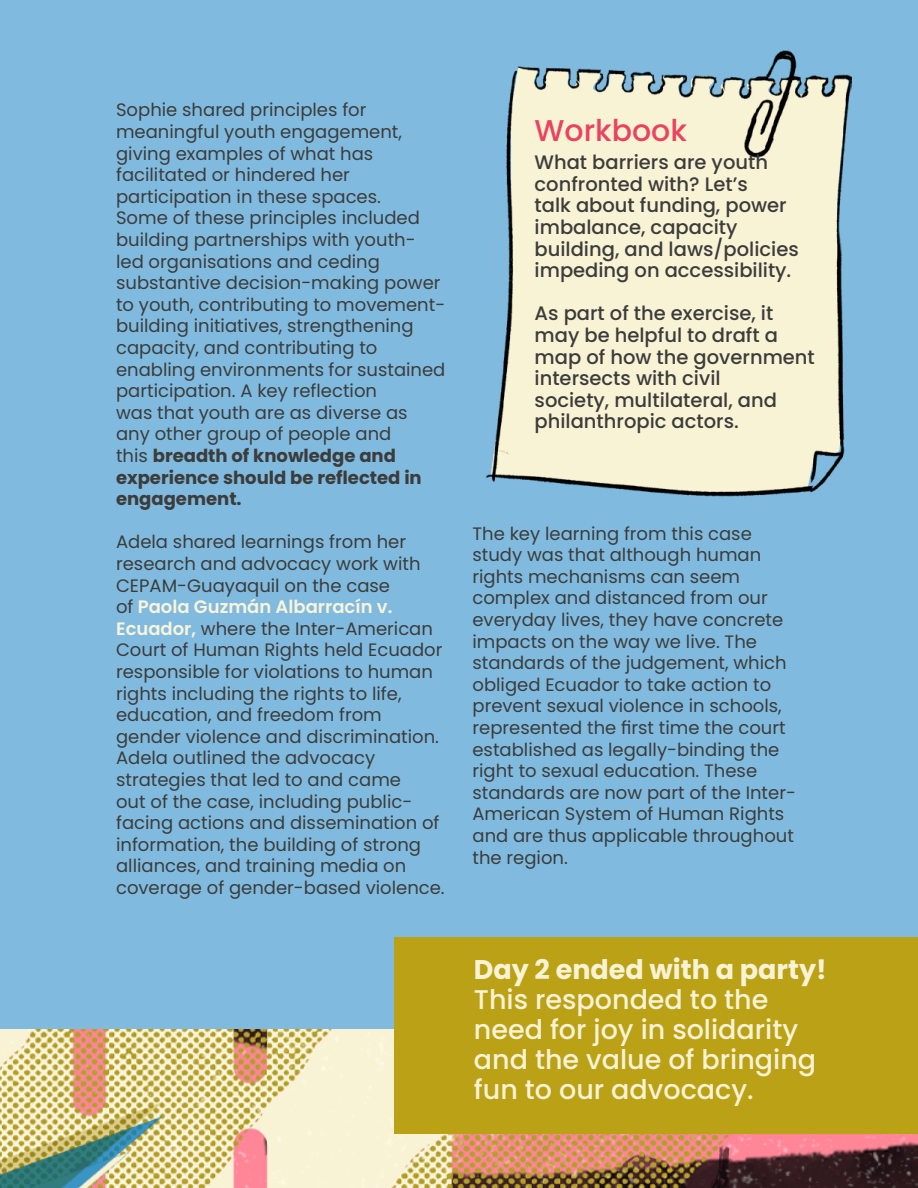
<style>
.page{position:relative;width:918px;height:1188px;background:#fff}
.page>*{position:absolute;margin:0;border:0;box-sizing:border-box;transform-origin:0 0}
.t1{font:500 30px "Poppins";color:#e94360}
.t2{font:500 27px/30px "Poppins";color:#f9f3d6}
.t3{font:700 27px "Poppins";color:#f9f3d6}
.t4{font:500 19.5px/21.6px "Poppins";color:#3c3c3b}
.t5{font:18px/21.6px "Poppins";color:#3c3c3b}
.s1{font-weight:700}
.s2{font-weight:600;color:#faf4da}
</style>
<div class="page">
<div style="left:0;top:0;width:918px;height:1030px;background:#80bbdf"></div>
<img style="left:486px;top:51px;width:365px;height:450px">
<img style="left:0;top:1030px;width:918px;height:158px">
<div style="left:394px;top:937px;width:524px;height:196px;background:#baa115"></div>
<p class="t5" style="left:116px;top:99px;width:331px">Sophie shared principles for meaningful youth engagement, giving examples of what has facilitated or hindered her participation in these spaces.<br>Some of these principles included building partnerships with youth&shy;led organisations and ceding substantive decision-making power to youth, contributing to movement&shy;building initiatives, strengthening capacity, and contributing to enabling environments for sustained participation. A key reflection<br>was that youth are as diverse as any other group of people and<br>this <span class="s1">breadth of knowledge and experience should be reflected in engagement.</span></p>
<p class="t5" style="left:116px;top:531px;width:330px">Adela shared learnings from her research and advocacy work with CEPAM-Guayaquil on the case<br>of <span class="s2">Paola Guzmán Albarracín v.<br>Ecuador,</span> where the Inter-American Court of Human Rights held Ecuador responsible for violations to human rights including the rights to life, education, and freedom from gender violence and discrimination.<br>Adela outlined the advocacy strategies that led to and came<br>out of the case, including public&shy;facing actions and dissemination of information, the building of strong alliances, and training media on coverage of gender-based violence.</p>
<h1 class="t1" style="left:535px;top:113px;width:154px">Workbook</h1>
<p class="t4" style="left:535px;top:152px;width:266px">What barriers are youth confronted with? Let’s<br>talk about funding, power imbalance, capacity building, and laws/policies impeding on accessibility.</p>
<p class="t4" style="left:535px;top:303px;width:282px">As part of the exercise, it may be helpful to draft a map of how the government intersects with civil<br>society, multilateral, and philanthropic actors.</p>
<p class="t5" style="left:472px;top:523px;width:325px">The key learning from this case study was that although human rights mechanisms can seem complex and distanced from our everyday lives, they have concrete impacts on the way we live. The standards of the judgement, which obliged Ecuador to take action to prevent sexual violence in schools, represented the first time the court established as legally-binding the right to sexual education. These standards are now part of the Inter-<br>American System of Human Rights and are thus applicable throughout the region.</p>
<h2 class="t3" style="left:474px;top:954px;width:354px">Day 2 ended with a party!</h2>
<h2 class="t2" style="left:474px;top:985px;width:344px">This responded to the need for joy in solidarity and the value of bringing fun to our advocacy.</h2>
</div>
